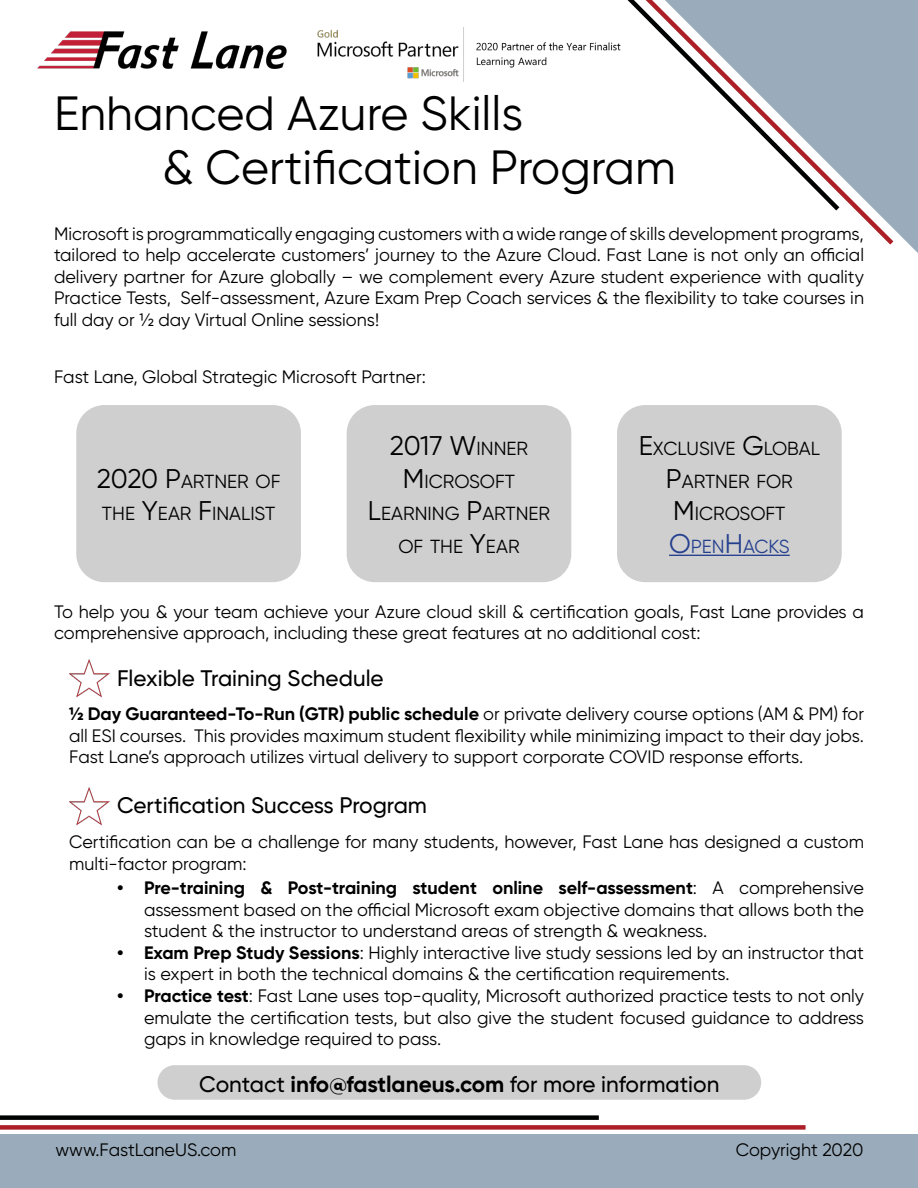
<style>
.page{position:relative;width:918px;height:1188px;background:#fff}
.page>*{position:absolute;margin:0;border:0;box-sizing:border-box;transform-origin:0 0}
.t1{font:48px/54px "Gilroy";color:#000}
.t2{font:27px "Gilroy";color:#000}
.t3{font:500 22.5px "Gilroy";color:#000}
.t4{font:18.9px/32.4px "Gilroy";color:#000;text-align:center}
.t5{font:18px/21.6px "Gilroy";color:#000;text-align:justify}
.s1{font-size:27px}
.s2{font-size:18.9px}
.s3{font-size:27px;color:#25408f}
.s4{color:#25408f}
.s5{font-weight:700}
</style>
<div class="page">
<div style="left:157px;top:1065px;width:604px;height:35px;background:#cfcfcf;border-radius:17px"></div>
<div style="left:617px;top:405px;width:225px;height:177px;background:#cfcfcf;border-radius:28px"></div>
<div style="left:347px;top:405px;width:224px;height:177px;background:#cfcfcf;border-radius:28px"></div>
<img style="left:38px;top:32px;width:89px;height:37px">
<div style="left:76px;top:405px;width:225px;height:177px;background:#cfcfcf;border-radius:28px"></div>
<hr style="left:669px;top:555px;width:121px;height:1px;background:#25408f">
<img style="left:69px;top:659px;width:40px;height:39px">
<img style="left:69px;top:787px;width:40px;height:39px">
<svg style="left:844px;top:0;width:74px;height:253px;background:#a7b4c1"></svg>
<svg style="left:127px;top:0;width:717px;height:211px"></svg>
<div style="left:0;top:1125px;width:806px;height:5px;background:#ad1f27"></div>
<div style="left:0;top:1115px;width:599px;height:5px;background:#000101"></div>
<div style="left:0;top:1135px;width:918px;height:53px;background:#9aacbb"></div>
<img style="left:295px;top:6px;width:186px;height:95px">
<h1 class="t1" style="left:162px;top:86px;width:515px;text-indent:-108px">Enhanced Azure Skills<br>&amp; Certification Program</h1>
<p class="t5" style="left:54px;top:222px;width:812px">Microsoft is programmatically engaging customers with a wide range of skills development programs, tailored to help accelerate customers’ journey to the Azure Cloud. Fast Lane is not only an official delivery partner for Azure globally – we complement every Azure student experience with quality Practice Tests, Self-assessment, Azure Exam Prep Coach services &amp; the flexibility to take courses in full day or ½ day Virtual Online sessions!</p>
<p class="t5" style="left:54px;top:366px;width:373px">Fast Lane, Global Strategic Microsoft Partner:</p>
<p class="t4" style="left:97px;top:465px;width:185px;text-align:left"><span class="s1">2020 P</span>ARTNER OF<br>THE <span class="s1">Y</span>EAR <span class="s1">F</span> INALIST</p>
<h2 class="t2" style="left:390px;top:429px;width:140px">2017 W<span class="s2">INNER</span></h2>
<p class="t4" style="left:368px;top:465px;width:184px"><span class="s1">M</span>ICROSOFT<br><span class="s1">L</span>EARNING <span class="s1">P</span>ARTNER<br>OF THE <span class="s1">Y</span>EAR</p>
<p class="t4" style="left:639px;top:432px;width:183px"><span class="s1">E</span>XCLUSIVE <span class="s1">G</span>LOBAL<br><span class="s1">P</span>ARTNER FOR<br><span class="s1">M</span>ICROSOFT<br><span class="s3">O</span><span class="s4">PEN</span><span class="s3">H</span><span class="s4">ACKS</span></p>
<p class="t5" style="left:54px;top:600px;width:811px">To help you &amp; your team achieve your Azure cloud skill &amp; certification goals, Fast Lane provides a comprehensive approach, including these great features at no additional cost:</p>
<p class="t3" style="left:117px;top:664px;width:268px">Flexible Training Schedule</p>
<p class="t5" style="left:69px;top:703px;width:796px"><span class="s5">½ Day Guaranteed-To-Run (GTR) public schedule</span> or private delivery course options (AM &amp; PM) for all ESI courses. This provides maximum student flexibility while minimizing impact to their day jobs.<br>Fast Lane’s approach utilizes virtual delivery to support corporate COVID response efforts.</p>
<p class="t3" style="left:117px;top:792px;width:312px">Certification Success Program</p>
<p class="t5" style="left:69px;top:831px;width:796px">Certification can be a challenge for many students, however, Fast Lane has designed a custom multi-factor program:</p>
<p class="t5" style="left:144px;top:877px;width:721px;text-indent:-27px"><span class="s5">• Pre-training &amp; Post-training student online self-assessment</span>: A comprehensive assessment based on the official Microsoft exam objective domains that allows both the student &amp; the instructor to understand areas of strength &amp; weakness.</p>
<p class="t5" style="left:144px;top:941px;width:721px;text-indent:-27px"><span class="s5">• Exam Prep Study Sessions</span>: Highly interactive live study sessions led by an instructor that is expert in both the technical domains &amp; the certification requirements.</p>
<p class="t5" style="left:144px;top:985px;width:722px;text-indent:-27px"><span class="s5">• Practice test</span>: Fast Lane uses top-quality, Microsoft authorized practice tests to not only emulate the certification tests, but also give the student focused guidance to address gaps in knowledge required to pass.</p>
<p class="t3" style="left:199px;top:1070px;width:522px">Contact <span class="s5">info@fastlaneus.com</span> for more information</p>
<p class="t5" style="left:55px;top:1138px;width:183px">www.FastLaneUS.com</p>
<p class="t5" style="left:736px;top:1138px;width:129px">Copyright 2020</p>
</div>
